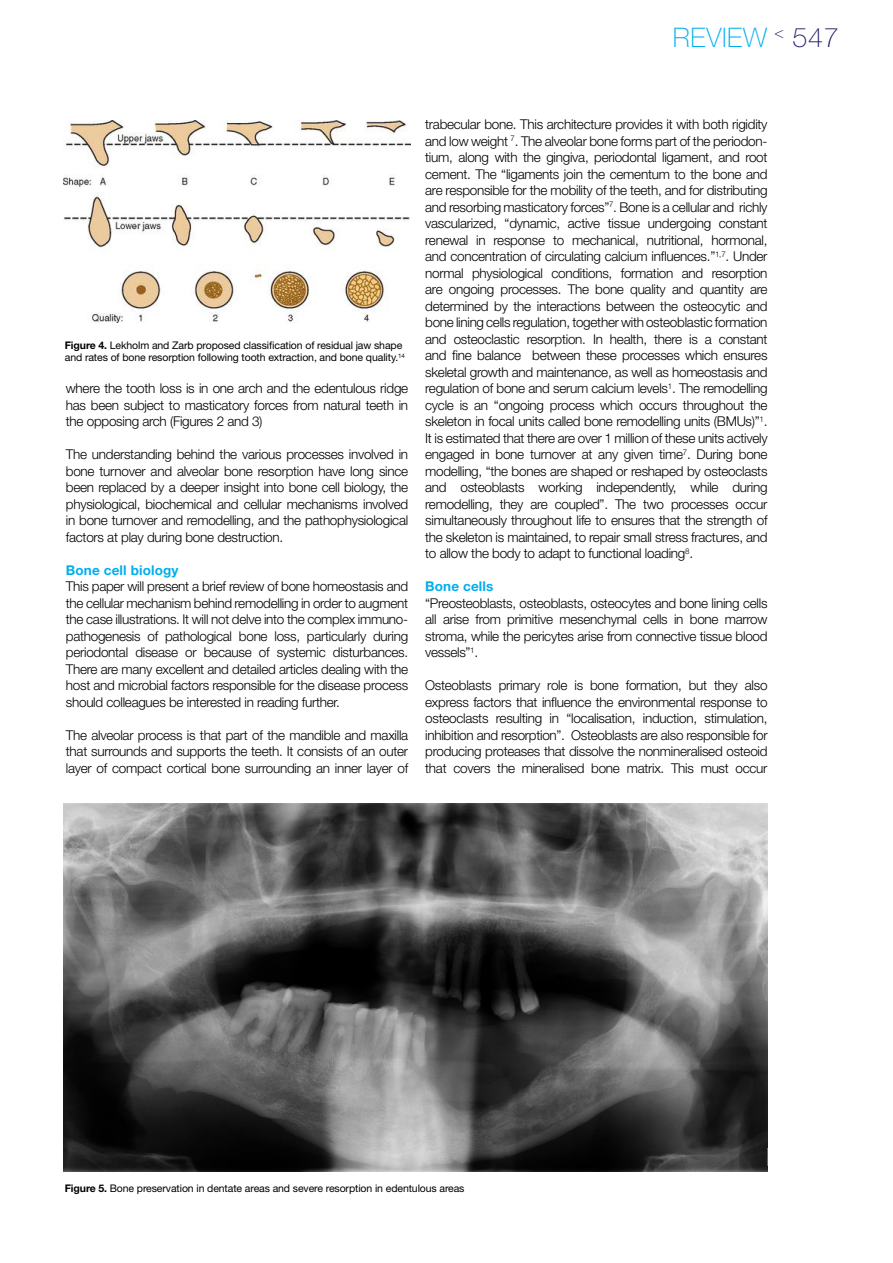
<style>
.page{position:relative;width:893px;height:1263px;background:#fff}
.page>*{position:absolute;margin:0;border:0;box-sizing:border-box;transform-origin:0 0}
.Header_Category_RC_7{font:100 27px "Helvetica Neue LT Std";letter-spacing:.025em;color:#00aeef}
.Text_Body_RC_74_4{font:300 13.5px/16.5px "Helvetica Neue LT Std";letter-spacing:-.02em;color:#000;text-align:justify}
.Text_Body_RC_74_4-2{font:700 13.5px "Helvetica Neue LT Std";letter-spacing:.01em;color:#00aeef}
.Figure_Description_B{font:10.5px/12.6px "Helvetica Neue LT Std";letter-spacing:-.01em;color:#000}
.s1{color:#221d67}
.s2{font-weight:700}
</style>
<div class="page">
<img style="left:64px;top:120px;width:346px;height:203px">
<img style="left:64px;top:804px;width:703px;height:367px">
<p class="Header_Category_RC_7" style="left:673px;top:22px;width:168px">REVIEW <sup>&lt;</sup> <span class="s1">547</span></p>
<p class="Figure_Description_B" style="left:65px;top:339px;width:342px"><span class="s2">Figure 4.</span> Lekholm and Zarb proposed classification of residual jaw shape and rates of bone resorption following tooth extraction, and bone quality.<sup>14</sup></p>
<p class="Text_Body_RC_74_4" style="left:66px;top:380px;width:344px">where the tooth loss is in one arch and the edentulous ridge has been subject to masticatory forces from natural teeth in the opposing arch (Figures 2 and 3)</p>
<p class="Text_Body_RC_74_4" style="left:66px;top:446px;width:344px">The understanding behind the various processes involved in bone turnover and alveolar bone resorption have long since been replaced by a deeper insight into bone cell biology, the physiological, biochemical and cellular mechanisms involved in bone turnover and remodelling, and the pathophysiological factors at play during bone destruction.</p>
<p class="Text_Body_RC_74_4-2" style="left:66px;top:562px;width:114px">Bone cell biology</p>
<p class="Text_Body_RC_74_4" style="left:66px;top:578px;width:344px">This paper will present a brief review of bone homeostasis and the cellular mechanism behind remodelling in order to augment the case illustrations. It will not delve into the complex immuno&shy;pathogenesis of pathological bone loss, particularly during periodontal disease or because of systemic disturbances.<br>There are many excellent and detailed articles dealing with the host and microbial factors responsible for the disease process should colleagues be interested in reading further.</p>
<p class="Text_Body_RC_74_4" style="left:66px;top:726px;width:344px">The alveolar process is that part of the mandible and maxilla that surrounds and supports the teeth. It consists of an outer layer of compact cortical bone surrounding an inner layer of</p>
<p class="Text_Body_RC_74_4" style="left:425px;top:116px;width:344px">trabecular bone. This architecture provides it with both rigidity and low weight <sup>7</sup>. The alveolar bone forms part of the periodon&shy;tium, along with the gingiva, periodontal ligament, and root cement. The “ligaments join the cementum to the bone and are responsible for the mobility of the teeth, and for distributing and resorbing masticatory forces”<sup>7</sup>. Bone is a cellular and richly vascularized, “dynamic, active tissue undergoing constant renewal in response to mechanical, nutritional, hormonal, and concentration of circulating calcium influences.”<sup>1,7</sup>. Under normal physiological conditions, formation and resorption are ongoing processes. The bone quality and quantity are determined by the interactions between the osteocytic and bone lining cells regulation, together with osteoblastic formation and osteoclastic resorption. In health, there is a constant and fine balance between these processes which ensures skeletal growth and maintenance, as well as homeostasis and regulation of bone and serum calcium levels<sup>1</sup>. The remodelling cycle is an “ongoing process which occurs throughout the skeleton in focal units called bone remodelling units (BMUs)”<sup>1</sup>.<br>It is estimated that there are over 1 million of these units actively engaged in bone turnover at any given time<sup>7</sup>. During bone modelling, “the bones are shaped or reshaped by osteoclasts and osteoblasts working independently, while during remodelling, they are coupled”. The two processes occur simultaneously throughout life to ensures that the strength of the skeleton is maintained, to repair small stress fractures, and to allow the body to adapt to functional loading<sup>8</sup>.</p>
<p class="Text_Body_RC_74_4-2" style="left:425px;top:578px;width:70px">Bone cells</p>
<p class="Text_Body_RC_74_4" style="left:425px;top:594px;width:344px">“Preosteoblasts, osteoblasts, osteocytes and bone lining cells all arise from primitive mesenchymal cells in bone marrow stroma, while the pericytes arise from connective tissue blood vessels”<sup>1</sup>.</p>
<p class="Text_Body_RC_74_4" style="left:425px;top:677px;width:344px">Osteoblasts primary role is bone formation, but they also express factors that influence the environmental response to osteoclasts resulting in “localisation, induction, stimulation, inhibition and resorption”. Osteoblasts are also responsible for producing proteases that dissolve the nonmineralised osteoid that covers the mineralised bone matrix. This must occur</p>
<p class="Figure_Description_B" style="left:65px;top:1181px;width:401px"><span class="s2">Figure 5.</span> Bone preservation in dentate areas and severe resorption in edentulous areas</p>
</div>
